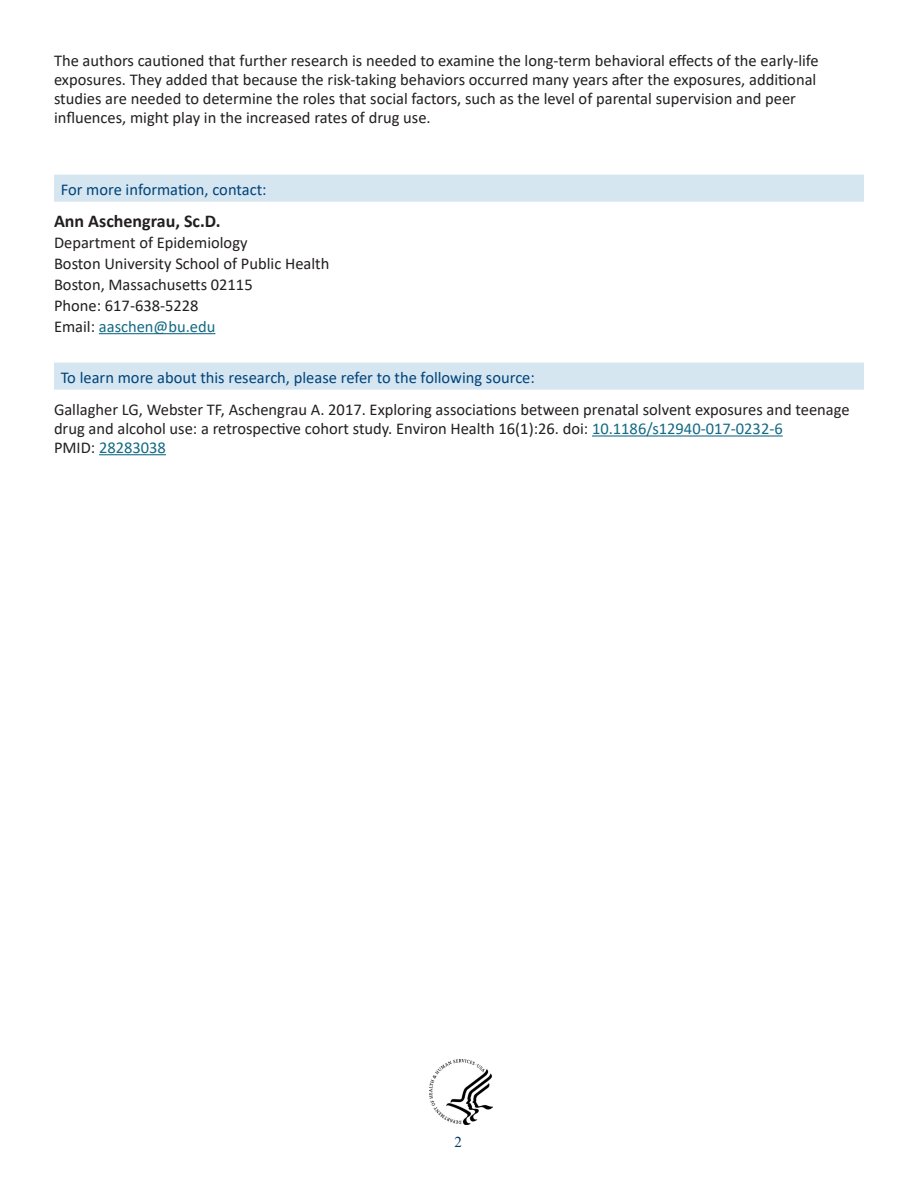
<style>
.page{position:relative;width:918px;height:1188px;background:#fff}
.page>*{position:absolute;margin:0;border:0;box-sizing:border-box;transform-origin:0 0}
.For_More_Info_Contac{font:700 18px "Calibri";color:#231f20}
.Body_Text{font:16.5px/18.8px "Calibri";color:#231f20}
.For_More_Info_Contac-2{font:16.5px "Calibri";color:#231f20}
.Subheads_with_Backgr{font:16.5px "Calibri";color:#00437b}
.For_More_Info_Contac-3{font:16.5px "Calibri";color:#136a85}
.t1{font:15px "Times New Roman";color:#036}
.s1{color:#231f20}
.s2{color:#136a85}
</style>
<div class="page">
<div style="left:54px;top:175px;width:810px;height:27px;background:#d6e6f0"></div>
<hr style="left:99px;top:333px;width:116px;height:1px;background:#136a85">
<div style="left:54px;top:363px;width:810px;height:27px;background:#d6e6f0"></div>
<hr style="left:592px;top:435px;width:191px;height:2px;background:#136a85">
<hr style="left:99px;top:454px;width:67px;height:1px;background:#136a85">
<img style="left:429px;top:1059px;width:64px;height:65px">
<p class="Body_Text" style="left:54px;top:51px;width:766px">The authors cautioned that further research is needed to examine the long-term behavioral effects of the early-life exposures. They added that because the risk-taking behaviors occurred many years after the exposures, additional studies are needed to determine the roles that social factors, such as the level of parental supervision and peer influences, might play in the increased rates of drug use.</p>
<p class="Subheads_with_Backgr" style="left:61px;top:178px;width:207px">For more information, contact:</p>
<p class="For_More_Info_Contac" style="left:54px;top:209px;width:168px">Ann Aschengrau, Sc.D.</p>
<p class="For_More_Info_Contac-2" style="left:54px;top:231px;width:195px">Department of Epidemiology</p>
<p class="For_More_Info_Contac-2" style="left:54px;top:252px;width:277px">Boston University School of Public Health</p>
<p class="For_More_Info_Contac-2" style="left:54px;top:273px;width:200px">Boston, Massachusetts 02115</p>
<p class="For_More_Info_Contac-2" style="left:54px;top:294px;width:146px">Phone: 617-638-5228</p>
<p class="For_More_Info_Contac-3" style="left:54px;top:315px;width:163px"><span class="s1">Email:</span> aaschen@bu.edu</p>
<p class="Subheads_with_Backgr" style="left:61px;top:366px;width:476px">To learn more about this research, please refer to the following source:</p>
<p class="Body_Text" style="left:54px;top:400px;width:797px">Gallagher LG, Webster TF, Aschengrau A. 2017. Exploring associations between prenatal solvent exposures and teenage drug and alcohol use: a retrospective cohort study. Environ Health 16(1):26. doi: <span class="s2">10.1186/s12940-017-0232-6<br></span>PMID: <span class="s2">28283038</span></p>
<p class="t1" style="left:454px;top:1131px;width:9px">2</p>
</div>
